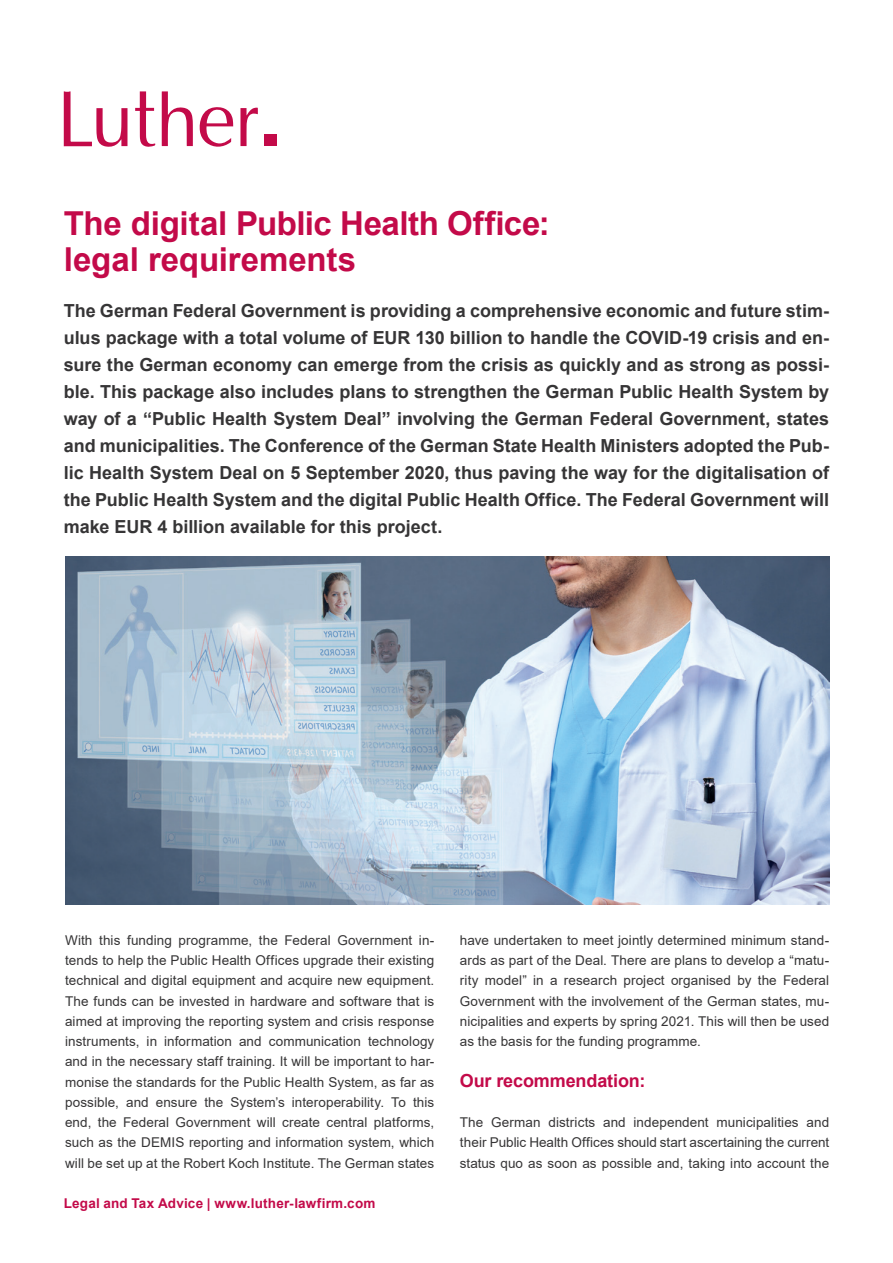
<style>
.page{position:relative;width:893px;height:1263px;background:#fff}
.page>*{position:absolute;margin:0;border:0;box-sizing:border-box;transform-origin:0 0}
.t1{font:700 33px/36px "Arial";letter-spacing:-.005em;color:#c30a49}
.t2{font:700 18px/27px "Arial";color:#363536;text-align:justify}
.t3{font:700 18px "Arial";letter-spacing:-.005em;color:#c30a49}
.t4{font:13.5px/20.2px "Arial";letter-spacing:.005em;color:#363536;text-align:justify}
.t5{font:700 13.5px "Arial";letter-spacing:.015em;color:#c30a49}
</style>
<div class="page">
<svg style="left:162px;top:91px;width:31px;height:55px"></svg>
<svg style="left:135px;top:91px;width:20px;height:56px"></svg>
<svg style="left:64px;top:91px;width:63px;height:56px"></svg>
<svg style="left:199px;top:107px;width:34px;height:40px"></svg>
<svg style="left:240px;top:108px;width:18px;height:38px"></svg>
<div style="left:264px;top:134px;width:12px;height:12px;background:#c30a49"></div>
<img style="left:65px;top:557px;width:764px;height:347px">
<h1 class="t1" style="left:64px;top:206px;width:488px">The digital Public Health Office: legal requirements</h1>
<p class="t2" style="left:64px;top:297px;width:767px">The German Federal Government is providing a comprehensive economic and future stim&shy;ulus package with a total volume of EUR 130 billion to handle the COVID-19 crisis and en&shy;sure the German economy can emerge from the crisis as quickly and as strong as possi&shy;ble. This package also includes plans to strengthen the German Public Health System by way of a “Public Health System Deal” involving the German Federal Government, states and municipalities. The Conference of the German State Health Ministers adopted the Pub&shy;lic Health System Deal on 5 September 2020, thus paving the way for the digitalisation of the Public Health System and the digital Public Health Office. The Federal Government will make EUR 4 billion available for this project.</p>
<p class="t4" style="left:65px;top:930px;width:371px">With this funding programme, the Federal Government in&shy;tends to help the Public Health Offices upgrade their existing technical and digital equipment and acquire new equipment.<br>The funds can be invested in hardware and software that is aimed at improving the reporting system and crisis response instruments, in information and communication technology and in the necessary staff training. It will be important to har&shy;monise the standards for the Public Health System, as far as possible, and ensure the System’s interoperability. To this end, the Federal Government will create central platforms, such as the DEMIS reporting and information system, which will be set up at the Robert Koch Institute. The German states</p>
<p class="t4" style="left:460px;top:930px;width:371px">have undertaken to meet jointly determined minimum stand&shy;ards as part of the Deal. There are plans to develop a “matu&shy;rity model” in a research project organised by the Federal Government with the involvement of the German states, mu&shy;nicipalities and experts by spring 2021. This will then be used as the basis for the funding programme.</p>
<h2 class="t3" style="left:460px;top:1068px;width:187px">Our recommendation:</h2>
<p class="t4" style="left:460px;top:1112px;width:371px">The German districts and independent municipalities and their Public Health Offices should start ascertaining the current status quo as soon as possible and, taking into account the</p>
<p class="t5" style="left:64px;top:1194px;width:313px">Legal and Tax Advice | www.luther-lawfirm.com</p>
</div>
